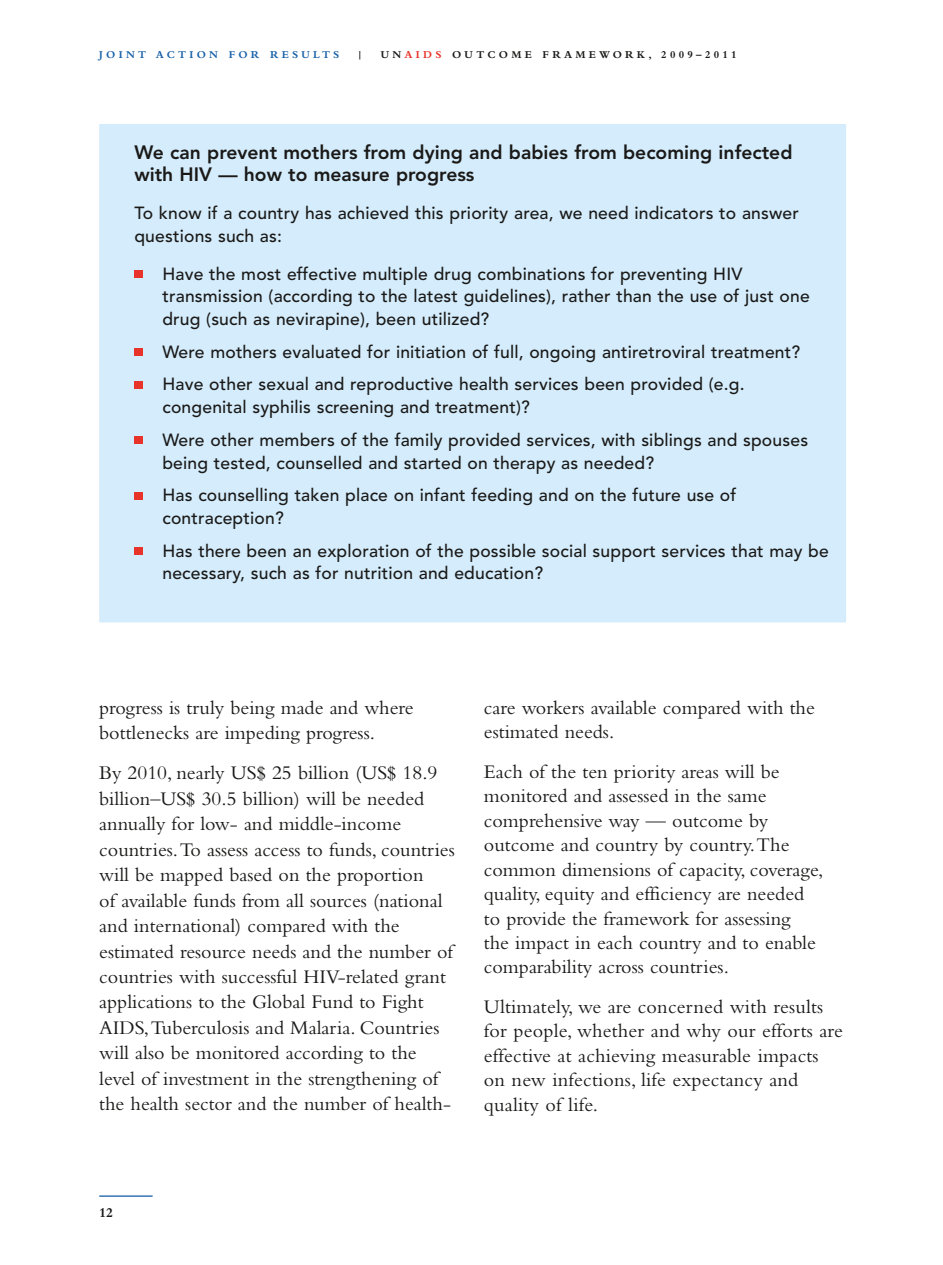
<style>
.page{position:relative;width:943px;height:1265px;background:#fff}
.page>*{position:absolute;margin:0;border:0;box-sizing:border-box;transform-origin:0 0}
.t1{font:20.12px/25.4px "Bembo";color:#1a1918}
.t2{font:800 19.25px/22.8px "Avenir";color:#1a1918}
.t3{font:500 17.5px/32.7px "Avenir";letter-spacing:.01em;color:#1a1918}
.t4{font:700 14px "Bembo";color:#1a1918}
.t5{font:700 10.85px "Bembo";letter-spacing:.3em;color:#1a1918}
.t6{font:700 10.85px "Bembo";letter-spacing:.3em;color:#1761a8}
.s1{color:#e73329}
</style>
<div class="page">
<hr style="left:99px;top:1195px;width:54px;height:2px;background:#1761a8">
<div style="left:100px;top:124px;width:745px;height:498px;background:#d4ecfb"></div>
<hr style="left:99px;top:124px;width:747px;height:1px;background:#d4ecfb">
<hr style="left:99px;top:125px;width:1px;height:497px;background:#d4ecfb">
<hr style="left:845px;top:125px;width:1px;height:497px;background:#d4ecfb">
<hr style="left:99px;top:622px;width:747px;height:1px;background:#d4ecfb">
<div style="left:134px;top:270px;width:9px;height:8px;background:#e73329"></div>
<div style="left:134px;top:349px;width:9px;height:7px;background:#e73329"></div>
<div style="left:134px;top:381px;width:9px;height:8px;background:#e73329"></div>
<div style="left:134px;top:437px;width:9px;height:7px;background:#e73329"></div>
<div style="left:134px;top:492px;width:9px;height:7px;background:#e73329"></div>
<div style="left:134px;top:548px;width:9px;height:7px;background:#e73329"></div>
<p class="t6" style="left:99px;top:49px;width:242px">JOINT ACTION FOR RESULTS</p>
<p class="t5" style="left:357px;top:49px;width:8px">|</p>
<p class="t5" style="left:380px;top:49px;width:357px">UN<span class="s1">AIDS</span> OUTCOME FRAMEWORK, 2009–2011</p>
<p class="t2" style="left:134px;top:141px;width:659px">We can prevent mothers from dying and babies from becoming infected with HIV — how to measure progress</p>
<p class="t3" style="left:134px;top:202px;width:666px;line-height:22.8px">To know if a country has achieved this priority area, we need indicators to answer questions such as:</p>
<p class="t3" style="left:162px;top:263px;width:648px;line-height:22.8px">Have the most effective multiple drug combinations for preventing HIV transmission (according to the latest guidelines), rather than the use of just one drug (such as nevirapine), been utilized?</p>
<p class="t3" style="left:162px;top:336px;width:639px">Were mothers evaluated for initiation of full, ongoing antiretroviral treatment?<br>Have other sexual and reproductive health services been provided (e.g.</p>
<p class="t3" style="left:162px;top:391px;width:647px">congenital syphilis screening and treatment)?<br>Were other members of the family provided services, with siblings and spouses</p>
<p class="t3" style="left:162px;top:447px;width:575px">being tested, counselled and started on therapy as needed?<br>Has counselling taken place on infant feeding and on the future use of</p>
<p class="t3" style="left:162px;top:502px;width:668px">contraception?<br>Has there been an exploration of the possible social support services that may be</p>
<p class="t3" style="left:162px;top:557px;width:382px">necessary, such as for nutrition and education?</p>
<p class="t1" style="left:99px;top:694px;width:316px">progress is truly being made and where bottlenecks are impeding progress.</p>
<p class="t1" style="left:99px;top:760px;width:357px">By 2010, nearly US$ 25 billion (US$ 18.9 billion–US$ 30.5 billion) will be needed annually for low- and middle-income countries. To assess access to funds, countries will be mapped based on the proportion<br>of available funds from all sources (national and international) compared with the estimated resource needs and the number of countries with successful HIV-related grant applications to the Global Fund to Fight AIDS, Tuberculosis and Malaria. Countries will also be monitored according to the level of investment in the strengthening of the health sector and the number of health-</p>
<p class="t1" style="left:484px;top:695px;width:332px;line-height:24.5px">care workers available compared with the estimated needs.</p>
<p class="t1" style="left:484px;top:759px;width:341px;line-height:24.5px">Each of the ten priority areas will be monitored and assessed in the same comprehensive way — outcome by outcome and country by country. The common dimensions of capacity, coverage, quality, equity and efficiency are needed to provide the framework for assessing<br>the impact in each country and to enable comparability across countries.</p>
<p class="t1" style="left:484px;top:994px;width:360px;line-height:24.5px">Ultimately, we are concerned with results for people, whether and why our efforts are effective at achieving measurable impacts on new infections, life expectancy and quality of life.</p>
<p class="t4" style="left:99px;top:1204px;width:15px">12</p>
</div>
